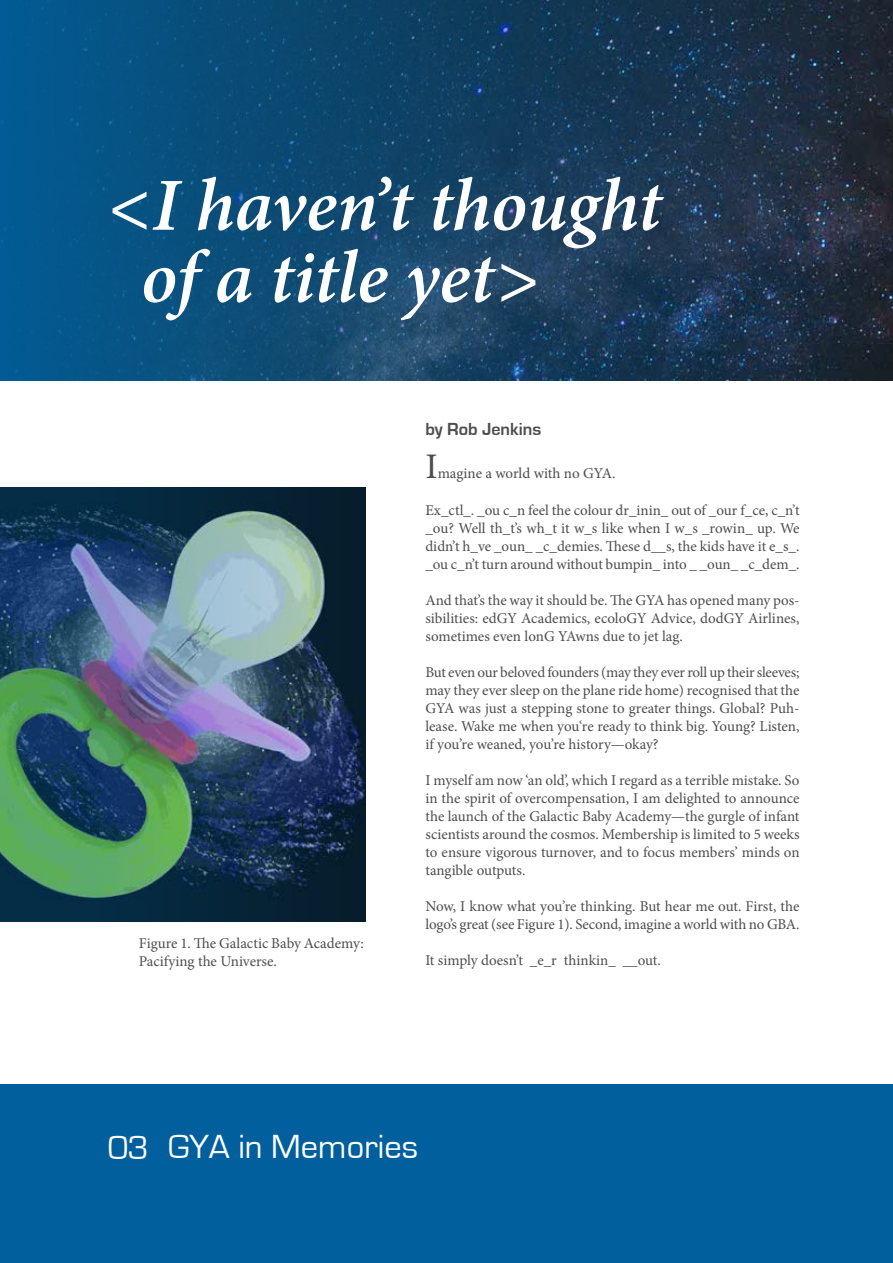
<style>
.page{position:relative;width:893px;height:1263px;background:#fff}
.page>*{position:absolute;margin:0;border:0;box-sizing:border-box;transform-origin:0 0}
.t1{font:italic 600 75px/72px "Minion Pro";letter-spacing:-.005em;color:#fff}
.t2{font:36px "Minion Pro";color:#4d4d4f}
.t3{font:34.5px "Eurostile";color:#fcfeff}
.t4{font:700 18px "Eurostile";color:#4d4d4f}
.t5{font:15px/18px "Minion Pro";letter-spacing:-.005em;color:#4d4d4f;text-align:justify}
.s1{color:#fff}
</style>
<div class="page">
<div style="left:0;top:1084px;width:893px;height:179px;background:#005f9c"></div>
<svg style="left:0;top:0;width:893px;height:381px;background:#144265"></svg>
<img style="left:0;top:487px;width:366px;height:434px">
<h1 class="t1" style="left:141px;top:169px;width:522px;text-indent:-33px">&lt;I haven’t thought of a title yet&gt;</h1>
<p class="t5" style="left:139px;top:934px;width:226px">Figure 1. The Galactic Baby Academy:<br>Pacifying the Universe.</p>
<p class="t4" style="left:425px;top:420px;width:117px">by Rob Jenkins</p>
<h2 class="t2" style="left:425px;top:443px;width:14px">I</h2>
<p class="t5" style="left:438px;top:465px;width:179px">magine a world with no GYA.</p>
<p class="t5" style="left:425px;top:501px;width:376px">Ex_ctl_. _ou c_n feel the colour dr_inin_ out of _our f_ce, c_n’t _ou? Well th_t’s wh_t it w_s like when I w_s _rowin_ up. We didn’t h_ve _oun_ _c_demies. These d__s, the kids have it e_s_. _ou c_n’t turn around without bumpin_ into _ _oun_ _c_dem_.</p>
<p class="t5" style="left:425px;top:591px;width:376px">And that’s the way it should be. The GYA has opened many pos&shy;sibilities: edGY Academics, ecoloGY Advice, dodGY Airlines, sometimes even lonG YAwns due to jet lag.</p>
<p class="t5" style="left:425px;top:663px;width:376px">But even our beloved founders (may they ever roll up their sleeves; may they ever sleep on the plane ride home) recognised that the GYA was just a stepping stone to greater things. Global? Puh&shy;lease. Wake me when you‘re ready to think big. Young? Listen, if you’re weaned, you’re history—okay?</p>
<p class="t5" style="left:425px;top:771px;width:376px">I myself am now ‘an old’, which I regard as a terrible mistake. So in the spirit of overcompensation, I am delighted to announce the launch of the Galactic Baby Academy—the gurgle of infant scientists around the cosmos. Membership is limited to 5 weeks to ensure vigorous turnover, and to focus members’ minds on tangible outputs.</p>
<p class="t5" style="left:425px;top:897px;width:376px">Now, I know what you’re thinking. But hear me out. First, the logo’s great (see Figure 1). Second, imagine a world with no GBA.</p>
<p class="t5" style="left:425px;top:951px;width:237px">It simply doesn’t _e_r thinkin_ __out.</p>
<h3 class="t3" style="left:107px;top:1128px;width:312px"><span class="s1">03</span> GYA in Memories</h3>
</div>
